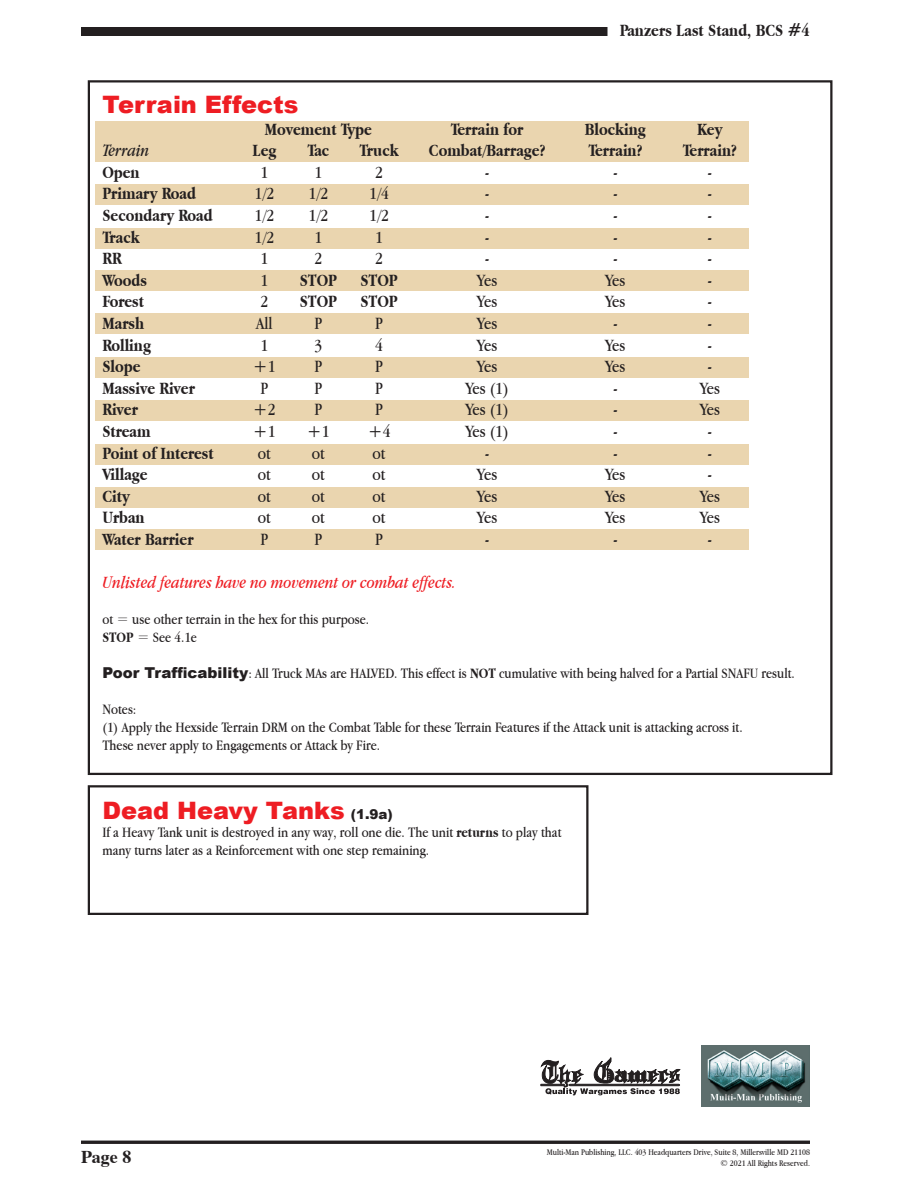
<style>
.page{position:relative;width:918px;height:1188px;background:#fff}
.page>*{position:absolute;margin:0;border:0;box-sizing:border-box;transform-origin:0 0}
.t1{font:900 24px "Arial";color:#ee1d23}
.t2{font:700 18px "Apple Garamond";color:#231f20}
.t3{font:18px "Apple Garamond";color:#231f20}
.t4{font:italic 18px "Apple Garamond";color:#ee1d23}
.t5{font:italic 18px "Apple Garamond";color:#231f20}
.t6{font:700 18px "Times";color:#231f20}
.t7{font:15px/18px "Apple Garamond";color:#231f20}
.t8{font:9px/10.8px "Apple Garamond";color:#231f20;text-align:right}
.s1{font-weight:700}
.s2{font-family:"Arial";font-weight:900}
.s3{font-size:13.5px;color:#231f20}
</style>
<div class="page">
<div style="left:95px;top:121px;width:653px;height:41px;background:#ead5af"></div>
<div style="left:95px;top:184px;width:653px;height:21px;background:#ead5af"></div>
<div style="left:95px;top:228px;width:653px;height:20px;background:#ead5af"></div>
<div style="left:95px;top:270px;width:653px;height:20px;background:#ead5af"></div>
<div style="left:95px;top:313px;width:653px;height:21px;background:#ead5af"></div>
<div style="left:95px;top:358px;width:653px;height:20px;background:#ead5af"></div>
<div style="left:95px;top:400px;width:653px;height:21px;background:#ead5af"></div>
<div style="left:95px;top:444px;width:653px;height:20px;background:#ead5af"></div>
<div style="left:95px;top:487px;width:653px;height:21px;background:#ead5af"></div>
<div style="left:95px;top:529px;width:653px;height:21px;background:#ead5af"></div>
<div style="left:88px;top:785px;width:500px;height:130px;border:2px solid #231f20"></div>
<div style="left:81px;top:27px;width:527px;height:9px;background:#231f20"></div>
<hr style="left:81px;top:1141px;width:729px;height:3px;background:#231f20">
<img style="left:702px;top:1046px;width:108px;height:61px">
<svg style="left:541px;top:1058px;width:139px;height:37px"></svg>
<p class="t2" style="left:620px;top:21px;width:192px">Panzers Last Stand, BCS #4</p>
<h1 class="t1" style="left:102px;top:87px;width:198px">Terrain Effects</h1>
<p class="t2" style="left:265px;top:119px;width:109px">Movement Type</p>
<p class="t2" style="left:451px;top:119px;width:74px">Terrain for</p>
<p class="t2" style="left:585px;top:119px;width:63px">Blocking</p>
<p class="t2" style="left:697px;top:119px;width:27px">Key</p>
<p class="t5" style="left:102px;top:140px;width:48px">Terrain</p>
<p class="t2" style="left:252px;top:140px;width:26px">Leg</p>
<p class="t2" style="left:308px;top:140px;width:23px">Tac</p>
<p class="t2" style="left:359px;top:140px;width:41px">Truck</p>
<p class="t2" style="left:429px;top:140px;width:118px">Combat/Barrage?</p>
<p class="t2" style="left:588px;top:140px;width:55px">Terrain?</p>
<p class="t2" style="left:683px;top:140px;width:55px">Terrain?</p>
<p class="t2" style="left:102px;top:162px;width:39px">Open</p>
<p class="t3" style="left:260px;top:161px;width:9px">1</p>
<p class="t3" style="left:314px;top:161px;width:9px">1</p>
<p class="t3" style="left:375px;top:161px;width:9px">2</p>
<p class="t3" style="left:485px;top:161px;width:5px">-</p>
<p class="t3" style="left:613px;top:161px;width:5px">-</p>
<p class="t3" style="left:708px;top:161px;width:5px">-</p>
<p class="t2" style="left:102px;top:184px;width:95px">Primary Road</p>
<p class="t3" style="left:255px;top:183px;width:21px">1/2</p>
<p class="t3" style="left:309px;top:183px;width:21px">1/2</p>
<p class="t3" style="left:369px;top:183px;width:21px">1/4</p>
<p class="t3" style="left:485px;top:183px;width:5px">-</p>
<p class="t3" style="left:613px;top:183px;width:5px">-</p>
<p class="t3" style="left:708px;top:183px;width:5px">-</p>
<p class="t2" style="left:102px;top:205px;width:112px">Secondary Road</p>
<p class="t3" style="left:255px;top:205px;width:21px">1/2</p>
<p class="t3" style="left:309px;top:205px;width:21px">1/2</p>
<p class="t3" style="left:369px;top:205px;width:21px">1/2</p>
<p class="t3" style="left:485px;top:205px;width:5px">-</p>
<p class="t3" style="left:613px;top:205px;width:5px">-</p>
<p class="t3" style="left:708px;top:205px;width:5px">-</p>
<p class="t2" style="left:102px;top:227px;width:39px">Track</p>
<p class="t3" style="left:255px;top:226px;width:21px">1/2</p>
<p class="t3" style="left:314px;top:226px;width:9px">1</p>
<p class="t3" style="left:375px;top:226px;width:9px">1</p>
<p class="t3" style="left:485px;top:226px;width:5px">-</p>
<p class="t3" style="left:613px;top:226px;width:5px">-</p>
<p class="t3" style="left:708px;top:226px;width:5px">-</p>
<p class="t2" style="left:102px;top:248px;width:21px">RR</p>
<p class="t3" style="left:260px;top:248px;width:9px">1</p>
<p class="t3" style="left:314px;top:248px;width:9px">2</p>
<p class="t3" style="left:375px;top:248px;width:9px">2</p>
<p class="t3" style="left:485px;top:248px;width:5px">-</p>
<p class="t3" style="left:613px;top:248px;width:5px">-</p>
<p class="t3" style="left:708px;top:248px;width:5px">-</p>
<p class="t2" style="left:102px;top:270px;width:46px">Woods</p>
<p class="t3" style="left:260px;top:269px;width:9px">1</p>
<p class="t2" style="left:300px;top:270px;width:39px">STOP</p>
<p class="t2" style="left:360px;top:270px;width:39px">STOP</p>
<p class="t3" style="left:477px;top:269px;width:22px">Yes</p>
<p class="t3" style="left:605px;top:269px;width:22px">Yes</p>
<p class="t3" style="left:708px;top:269px;width:5px">-</p>
<p class="t2" style="left:102px;top:292px;width:43px">Forest</p>
<p class="t3" style="left:260px;top:291px;width:9px">2</p>
<p class="t2" style="left:300px;top:292px;width:39px">STOP</p>
<p class="t2" style="left:360px;top:292px;width:39px">STOP</p>
<p class="t3" style="left:477px;top:291px;width:22px">Yes</p>
<p class="t3" style="left:605px;top:291px;width:22px">Yes</p>
<p class="t3" style="left:708px;top:291px;width:5px">-</p>
<p class="t2" style="left:102px;top:313px;width:43px">Marsh</p>
<p class="t3" style="left:256px;top:313px;width:18px">All</p>
<p class="t3" style="left:314px;top:313px;width:9px">P</p>
<p class="t3" style="left:375px;top:313px;width:9px">P</p>
<p class="t3" style="left:477px;top:313px;width:22px">Yes</p>
<p class="t3" style="left:613px;top:313px;width:5px">-</p>
<p class="t3" style="left:708px;top:313px;width:5px">-</p>
<p class="t2" style="left:102px;top:335px;width:50px">Rolling</p>
<p class="t3" style="left:260px;top:334px;width:9px">1</p>
<p class="t3" style="left:314px;top:334px;width:9px">3</p>
<p class="t3" style="left:375px;top:334px;width:9px">4</p>
<p class="t3" style="left:477px;top:334px;width:22px">Yes</p>
<p class="t3" style="left:605px;top:334px;width:22px">Yes</p>
<p class="t3" style="left:708px;top:334px;width:5px">-</p>
<p class="t2" style="left:102px;top:356px;width:40px">Slope</p>
<p class="t3" style="left:253px;top:356px;width:24px">+1</p>
<p class="t3" style="left:314px;top:356px;width:9px">P</p>
<p class="t3" style="left:375px;top:356px;width:9px">P</p>
<p class="t3" style="left:477px;top:356px;width:22px">Yes</p>
<p class="t3" style="left:605px;top:356px;width:22px">Yes</p>
<p class="t3" style="left:708px;top:356px;width:5px">-</p>
<p class="t2" style="left:102px;top:378px;width:94px">Massive River</p>
<p class="t3" style="left:260px;top:377px;width:9px">P</p>
<p class="t3" style="left:314px;top:377px;width:9px">P</p>
<p class="t3" style="left:375px;top:377px;width:9px">P</p>
<p class="t3" style="left:465px;top:377px;width:45px">Yes (1)</p>
<p class="t3" style="left:613px;top:377px;width:5px">-</p>
<p class="t3" style="left:700px;top:377px;width:22px">Yes</p>
<p class="t2" style="left:102px;top:400px;width:37px">River</p>
<p class="t3" style="left:253px;top:399px;width:24px">+2</p>
<p class="t3" style="left:314px;top:399px;width:9px">P</p>
<p class="t3" style="left:375px;top:399px;width:9px">P</p>
<p class="t3" style="left:465px;top:399px;width:45px">Yes (1)</p>
<p class="t3" style="left:613px;top:399px;width:5px">-</p>
<p class="t3" style="left:700px;top:399px;width:22px">Yes</p>
<p class="t2" style="left:102px;top:421px;width:50px">Stream</p>
<p class="t3" style="left:253px;top:421px;width:24px">+1</p>
<p class="t3" style="left:307px;top:421px;width:24px">+1</p>
<p class="t3" style="left:368px;top:421px;width:24px">+4</p>
<p class="t3" style="left:465px;top:421px;width:45px">Yes (1)</p>
<p class="t3" style="left:613px;top:421px;width:5px">-</p>
<p class="t3" style="left:708px;top:421px;width:5px">-</p>
<p class="t2" style="left:102px;top:443px;width:113px">Point of Interest</p>
<p class="t3" style="left:258px;top:442px;width:15px">ot</p>
<p class="t3" style="left:312px;top:442px;width:15px">ot</p>
<p class="t3" style="left:373px;top:442px;width:15px">ot</p>
<p class="t3" style="left:485px;top:442px;width:5px">-</p>
<p class="t3" style="left:613px;top:442px;width:5px">-</p>
<p class="t3" style="left:708px;top:442px;width:5px">-</p>
<p class="t2" style="left:102px;top:464px;width:47px">Village</p>
<p class="t3" style="left:258px;top:464px;width:15px">ot</p>
<p class="t3" style="left:312px;top:464px;width:15px">ot</p>
<p class="t3" style="left:373px;top:464px;width:15px">ot</p>
<p class="t3" style="left:477px;top:464px;width:22px">Yes</p>
<p class="t3" style="left:605px;top:464px;width:22px">Yes</p>
<p class="t3" style="left:708px;top:464px;width:5px">-</p>
<p class="t2" style="left:102px;top:486px;width:29px">City</p>
<p class="t3" style="left:258px;top:485px;width:15px">ot</p>
<p class="t3" style="left:312px;top:485px;width:15px">ot</p>
<p class="t3" style="left:373px;top:485px;width:15px">ot</p>
<p class="t3" style="left:477px;top:485px;width:22px">Yes</p>
<p class="t3" style="left:605px;top:485px;width:22px">Yes</p>
<p class="t3" style="left:700px;top:485px;width:22px">Yes</p>
<p class="t2" style="left:102px;top:508px;width:44px">Urban</p>
<p class="t3" style="left:258px;top:507px;width:15px">ot</p>
<p class="t3" style="left:312px;top:507px;width:15px">ot</p>
<p class="t3" style="left:373px;top:507px;width:15px">ot</p>
<p class="t3" style="left:477px;top:507px;width:22px">Yes</p>
<p class="t3" style="left:605px;top:507px;width:22px">Yes</p>
<p class="t3" style="left:700px;top:507px;width:22px">Yes</p>
<p class="t2" style="left:102px;top:529px;width:93px">Water Barrier</p>
<p class="t3" style="left:260px;top:529px;width:9px">P</p>
<p class="t3" style="left:314px;top:529px;width:9px">P</p>
<p class="t3" style="left:375px;top:529px;width:9px">P</p>
<p class="t3" style="left:485px;top:529px;width:5px">-</p>
<p class="t3" style="left:613px;top:529px;width:5px">-</p>
<p class="t3" style="left:708px;top:529px;width:5px">-</p>
<p class="t4" style="left:102px;top:572px;width:355px">Unlisted features have no movement or combat effects.</p>
<p class="t7" style="left:102px;top:610px;width:268px">ot = use other terrain in the hex for this purpose.<br><span class="s1">STOP</span> = See 4.1e</p>
<p class="t7" style="left:102px;top:664px;width:694px"><span class="s2">Poor Trafficability</span>: All Truck MAs are HALVED. This effect is <span class="s1">NOT</span> cumulative with being halved for a Partial SNAFU result.</p>
<p class="t7" style="left:102px;top:700px;width:642px">Notes:<br>(1) Apply the Hexside Terrain DRM on the Combat Table for these Terrain Features if the Attack unit is attacking across it.<br>These never apply to Engagements or Attack by Fire.</p>
<h1 class="t1" style="left:102px;top:793px;width:292px">Dead Heavy Tanks <span class="s3">(1.9a)</span></h1>
<p class="t7" style="left:102px;top:823px;width:461px">If a Heavy Tank unit is destroyed in any way, roll one die. The unit <span class="s1">returns</span> to play that many turns later as a Reinforcement with one step remaining.</p>
<p class="t6" style="left:81px;top:1139px;width:52px">Page 8</p>
<p class="t8" style="left:547px;top:1147px;width:265px">Multi-Man Publishing, LLC. 403 Headquarters Drive, Suite 8, Millersville MD 21108 © 2021 All Rights Reserved.</p>
</div>
